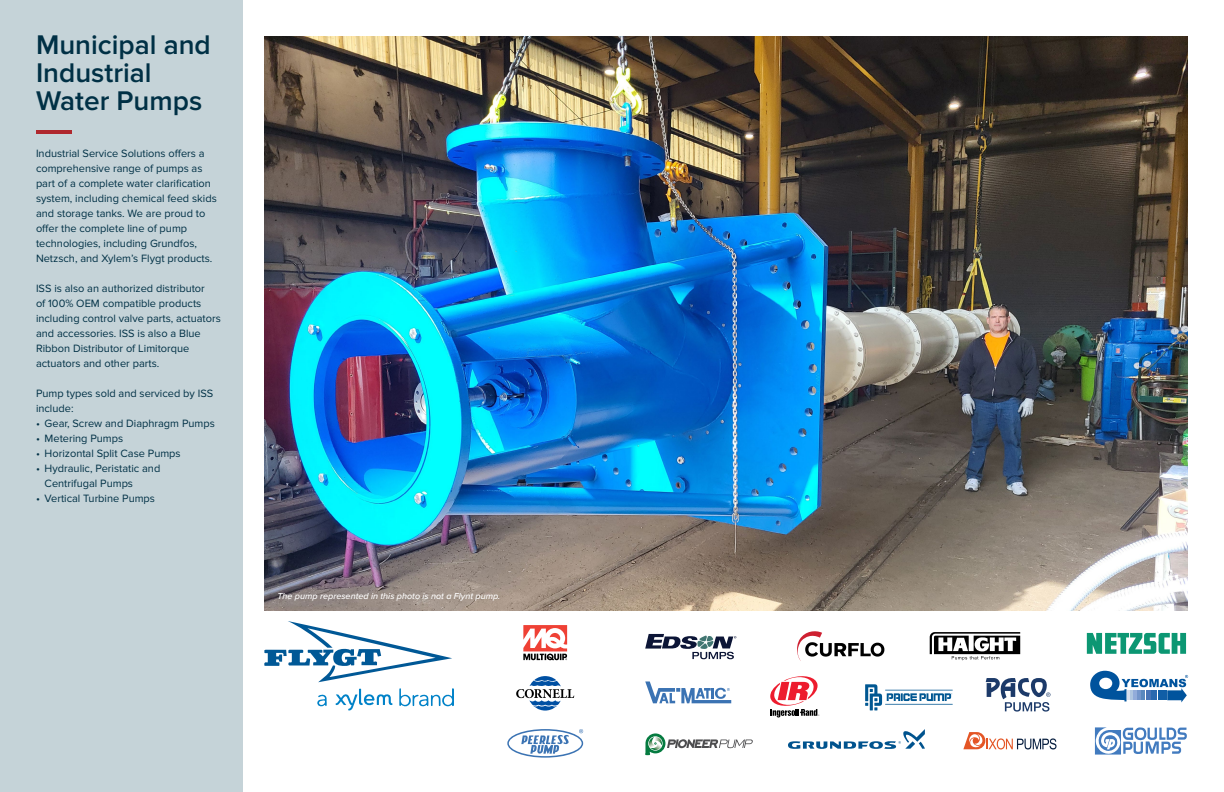
<style>
.page{position:relative;width:1224px;height:792px;background:#fff}
.page>*{position:absolute;margin:0;border:0;box-sizing:border-box;transform-origin:0 0}
.t1{font:600 28px/28px "Proxima Nova";color:#003045}
.t2{font:11px/15px "Proxima Nova";color:#003045}
.t3{font:italic 500 9px "Proxima Nova";color:#fff}
</style>
<div class="page">
<div style="left:0;top:0;width:243px;height:792px;background:#c5d3d8"></div>
<hr style="left:36px;top:131px;width:36px;height:3px;background:#af282e">
<img style="left:265px;top:36px;width:923px;height:575px">
<svg style="left:264px;top:621px;width:188px;height:61px"></svg>
<svg style="left:317px;top:694px;width:10px;height:13px"></svg>
<svg style="left:399px;top:688px;width:55px;height:19px"></svg>
<svg style="left:336px;top:688px;width:56px;height:23px"></svg>
<svg style="left:516px;top:676px;width:58px;height:35px"></svg>
<svg style="left:797px;top:631px;width:87px;height:30px"></svg>
<svg style="left:963px;top:732px;width:94px;height:17px"></svg>
<svg style="left:645px;top:634px;width:91px;height:25px"></svg>
<svg style="left:1095px;top:727px;width:92px;height:28px"></svg>
<svg style="left:788px;top:729px;width:137px;height:20px"></svg>
<svg style="left:930px;top:632px;width:90px;height:28px"></svg>
<svg style="left:770px;top:676px;width:49px;height:42px"></svg>
<svg style="left:523px;top:625px;width:44px;height:35px"></svg>
<svg style="left:1087px;top:633px;width:99px;height:21px"></svg>
<svg style="left:986px;top:678px;width:64px;height:34px"></svg>
<svg style="left:507px;top:729px;width:76px;height:29px"></svg>
<svg style="left:645px;top:733px;width:108px;height:22px"></svg>
<hr style="left:885px;top:690px;width:68px;height:1px;background:#005792">
<hr style="left:885px;top:704px;width:68px;height:1px;background:#005792">
<svg style="left:865px;top:684px;width:87px;height:26px"></svg>
<svg style="left:645px;top:681px;width:86px;height:22px"></svg>
<svg style="left:1090px;top:671px;width:98px;height:31px"></svg>
<h1 class="t1" style="left:36px;top:31px;width:176px">Municipal and<br>Industrial<br>Water Pumps</h1>
<p class="t2" style="left:36px;top:146px;width:182px">Industrial Service Solutions offers a comprehensive range of pumps as part of a complete water clarification system, including chemical feed skids and storage tanks. We are proud to offer the complete line of pump technologies, including Grundfos, Netzsch, and Xylem’s Flygt products.</p>
<p class="t2" style="left:36px;top:281px;width:186px">ISS is also an authorized distributor<br>of 100% OEM compatible products including control valve parts, actuators and accessories. ISS is also a Blue Ribbon Distributor of Limitorque actuators and other parts.</p>
<p class="t2" style="left:36px;top:386px;width:179px">Pump types sold and serviced by ISS include:</p>
<p class="t2" style="left:36px;top:416px;width:180px">• Gear, Screw and Diaphragm Pumps</p>
<p class="t2" style="left:36px;top:431px;width:89px">• Metering Pumps</p>
<p class="t2" style="left:36px;top:446px;width:146px">• Horizontal Split Case Pumps</p>
<p class="t2" style="left:45px;top:461px;width:117px;text-indent:-9px">• Hydraulic, Peristatic and<br>Centrifugal Pumps</p>
<p class="t2" style="left:36px;top:491px;width:121px">• Vertical Turbine Pumps</p>
<p class="t3" style="left:277px;top:589px;width:224px">The pump represented in this photo is not a Flynt pump.</p>
</div>
